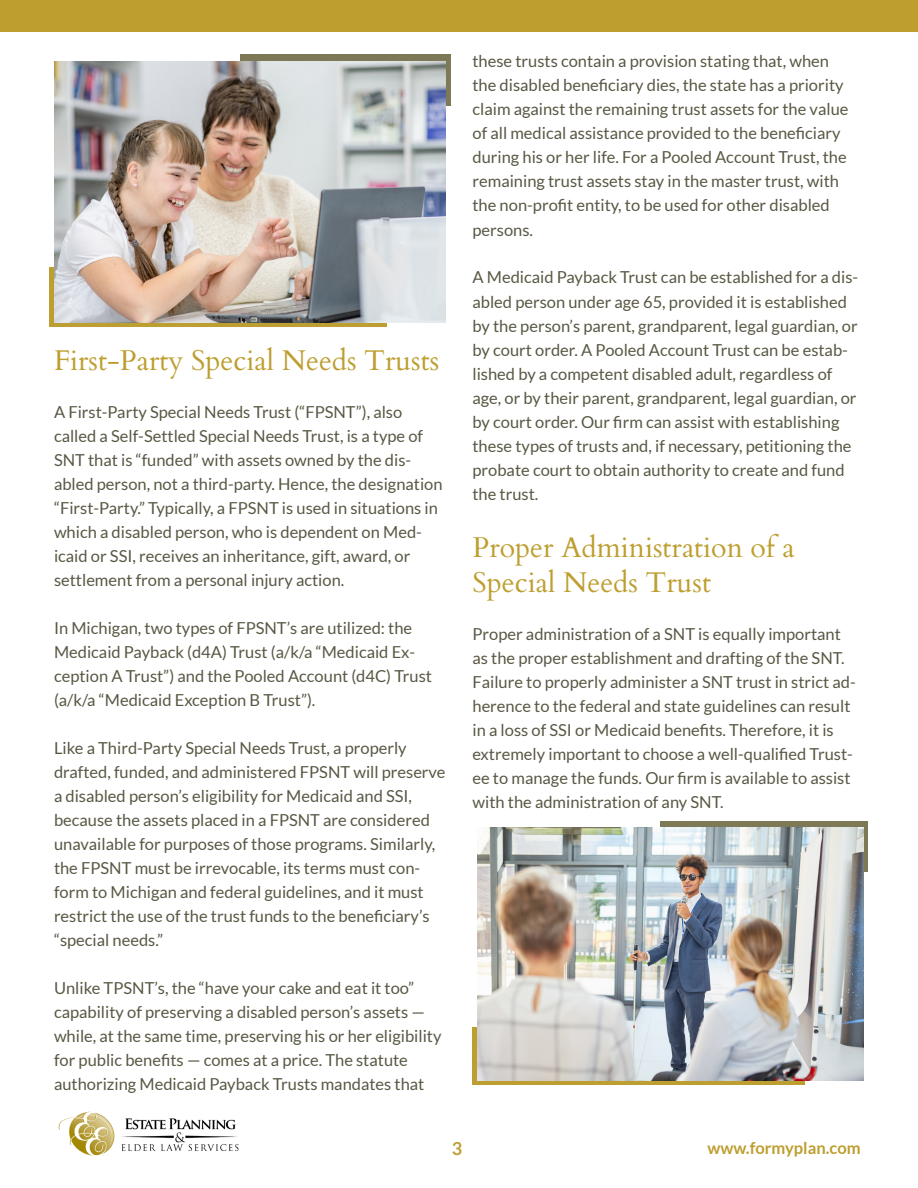
<style>
.page{position:relative;width:918px;height:1188px;background:#fff}
.page>*{position:absolute;margin:0;border:0;box-sizing:border-box;transform-origin:0 0}
.t1{font:28.5px/34.2px "Cardo";color:#bd9e2f}
.t2{font:700 18px "Lato";color:#bd9e31}
.t3{font:16.5px/24px "Lato";color:#595743}
.t4{font:700 16.5px "Lato";color:#bd9e2f}
</style>
<div class="page">
<div style="left:0;top:0;width:918px;height:31px;background:#bd9e2f"></div>
<img style="left:58px;top:1111px;width:181px;height:45px">
<div style="left:240px;top:54px;width:210px;height:52px;background:#7d7956"></div>
<div style="left:49px;top:267px;width:338px;height:60px;background:linear-gradient(to right,#bd9e31,#bd9e31)"></div>
<img style="left:54px;top:61px;width:392px;height:261px">
<svg style="left:661px;top:821px;width:207px;height:50px;background:#878568"></svg>
<div style="left:472px;top:1027px;width:333px;height:58px;background:linear-gradient(to right,#bd9e31,#bd9e31)"></div>
<img style="left:478px;top:828px;width:385px;height:252px">
<p class="t1" style="left:54px;top:342px;width:387px">First-Party Special Needs Trusts</p>
<p class="t3" style="left:54px;top:400px;width:390px">A First-Party Special Needs Trust (“FPSNT”), also called a Self-Settled Special Needs Trust, is a type of SNT that is “funded” with assets owned by the dis&shy;abled person, not a third-party. Hence, the designation “First-Party.” Typically, a FPSNT is used in situations in which a disabled person, who is dependent on Med&shy;icaid or SSI, receives an inheritance, gift, award, or settlement from a personal injury action.</p>
<p class="t3" style="left:54px;top:616px;width:379px">In Michigan, two types of FPSNT’s are utilized: the Medicaid Payback (d4A) Trust (a/k/a “Medicaid Ex&shy;ception A Trust”) and the Pooled Account (d4C) Trust (a/k/a “Medicaid Exception B Trust”).</p>
<p class="t3" style="left:54px;top:736px;width:393px">Like a Third-Party Special Needs Trust, a properly drafted, funded, and administered FPSNT will preserve a disabled person’s eligibility for Medicaid and SSI, because the assets placed in a FPSNT are considered unavailable for purposes of those programs. Similarly, the FPSNT must be irrevocable, its terms must con&shy;form to Michigan and federal guidelines, and it must restrict the use of the trust funds to the beneficiary’s “special needs.”</p>
<p class="t3" style="left:54px;top:976px;width:389px">Unlike TPSNT’s, the “have your cake and eat it too” capability of preserving a disabled person’s assets — while, at the same time, preserving his or her eligibility for public benefits — comes at a price. The statute authorizing Medicaid Payback Trusts mandates that</p>
<p class="t3" style="left:473px;top:49px;width:377px">these trusts contain a provision stating that, when the disabled beneficiary dies, the state has a priority claim against the remaining trust assets for the value of all medical assistance provided to the beneficiary during his or her life. For a Pooled Account Trust, the remaining trust assets stay in the master trust, with the non-profit entity, to be used for other disabled persons.</p>
<p class="t3" style="left:473px;top:265px;width:387px">A Medicaid Payback Trust can be established for a dis&shy;abled person under age 65, provided it is established by the person’s parent, grandparent, legal guardian, or by court order. A Pooled Account Trust can be estab&shy;lished by a competent disabled adult, regardless of age, or by their parent, grandparent, legal guardian, or by court order. Our firm can assist with establishing these types of trusts and, if necessary, petitioning the probate court to obtain authority to create and fund the trust.</p>
<p class="t1" style="left:472px;top:529px;width:324px">Proper Administration of a<br>Special Needs Trust</p>
<p class="t3" style="left:472px;top:622px;width:385px">Proper administration of a SNT is equally important as the proper establishment and drafting of the SNT.<br>Failure to properly administer a SNT trust in strict ad&shy;herence to the federal and state guidelines can result in a loss of SSI or Medicaid benefits. Therefore, it is extremely important to choose a well-qualified Trust&shy;ee to manage the funds. Our firm is available to assist with the administration of any SNT.</p>
<p class="t2" style="left:452px;top:1138px;width:12px">3</p>
<p class="t4" style="left:707px;top:1138px;width:155px">www.formyplan.com</p>
</div>
